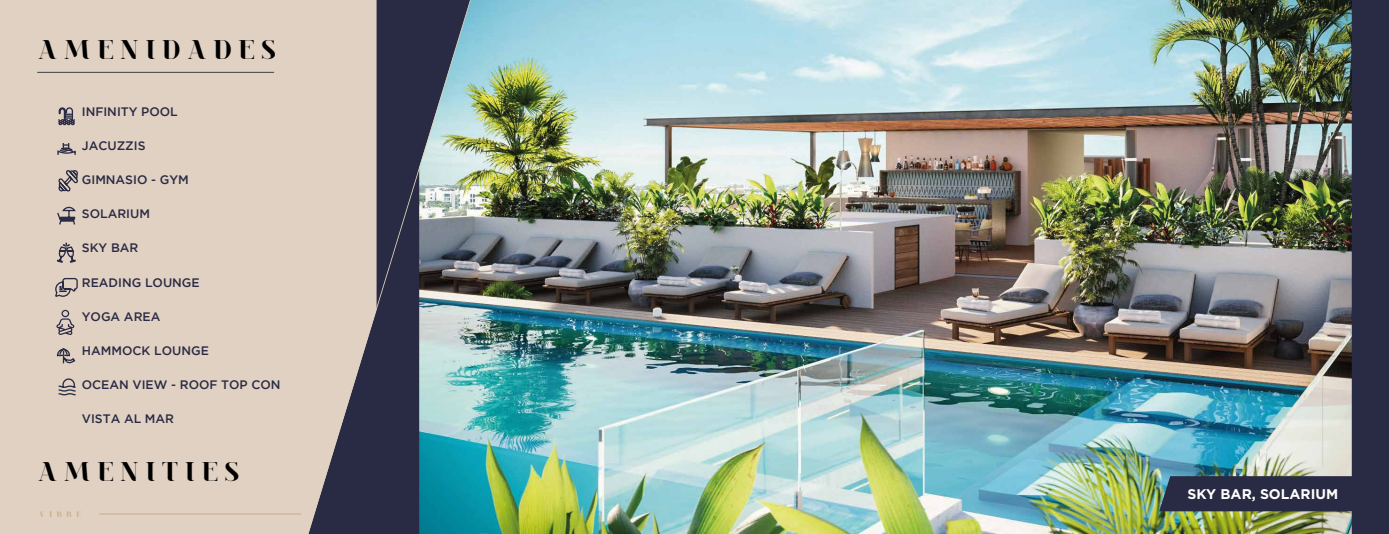
<style>
.page{position:relative;width:1389px;height:534px;background:#fff}
.page>*{position:absolute;margin:0;border:0;box-sizing:border-box;transform-origin:0 0}
.t1{font:28.88px "Amotrio";letter-spacing:.18em;color:#000}
.t2{font:700 14px "Gotham";color:#fff}
.t3{font:500 12.25px "Gotham";color:#292a43}
.t4{font:8.4px "Amotrio";letter-spacing:.48em;color:#c9ac84}
</style>
<div class="page">
<div style="left:682px;top:0;width:707px;height:533px;background:#292a43"></div>
<div style="left:0;top:0;width:308px;height:533px;background:#e1d1c3"></div>
<hr style="left:37px;top:72px;width:237px;height:1px;background:#424446">
<hr style="left:99px;top:513px;width:202px;height:1px;background:#c9ac84">
<svg style="left:57px;top:107px;width:19px;height:19px"></svg>
<svg style="left:57px;top:142px;width:19px;height:14px"></svg>
<img style="left:471px;top:0;width:881px;height:533px">
<svg style="left:1159px;top:476px;width:193px;height:35px"></svg>
<svg style="left:57px;top:168px;width:22px;height:24px"></svg>
<svg style="left:308px;top:0;width:163px;height:533px;background:#7f878d"></svg>
<svg style="left:54px;top:206px;width:24px;height:190px;background:#c3b5ae"></svg>
<h1 class="t1" style="left:37px;top:38px;width:241px">AMENIDADES</h1>
<p class="t3" style="left:82px;top:104px;width:98px">INFINITY POOL</p>
<p class="t3" style="left:82px;top:138px;width:65px">JACUZZIS</p>
<p class="t3" style="left:82px;top:173px;width:108px">GIMNASIO - GYM</p>
<p class="t3" style="left:82px;top:207px;width:70px">SOLARIUM</p>
<p class="t3" style="left:82px;top:241px;width:58px">SKY BAR</p>
<p class="t3" style="left:82px;top:275px;width:119px">READING LOUNGE</p>
<p class="t3" style="left:82px;top:309px;width:80px">YOGA AREA</p>
<p class="t3" style="left:82px;top:343px;width:129px">HAMMOCK LOUNGE</p>
<p class="t3" style="left:82px;top:377px;width:200px">OCEAN VIEW - ROOF TOP CON</p>
<p class="t3" style="left:82px;top:411px;width:94px">VISTA AL MAR</p>
<h1 class="t1" style="left:37px;top:459px;width:204px">AMENITIES</h1>
<p class="t4" style="left:39px;top:510px;width:44px">VIBBE</p>
<p class="t2" style="left:1188px;top:485px;width:152px">SKY BAR, SOLARIUM</p>
</div>
